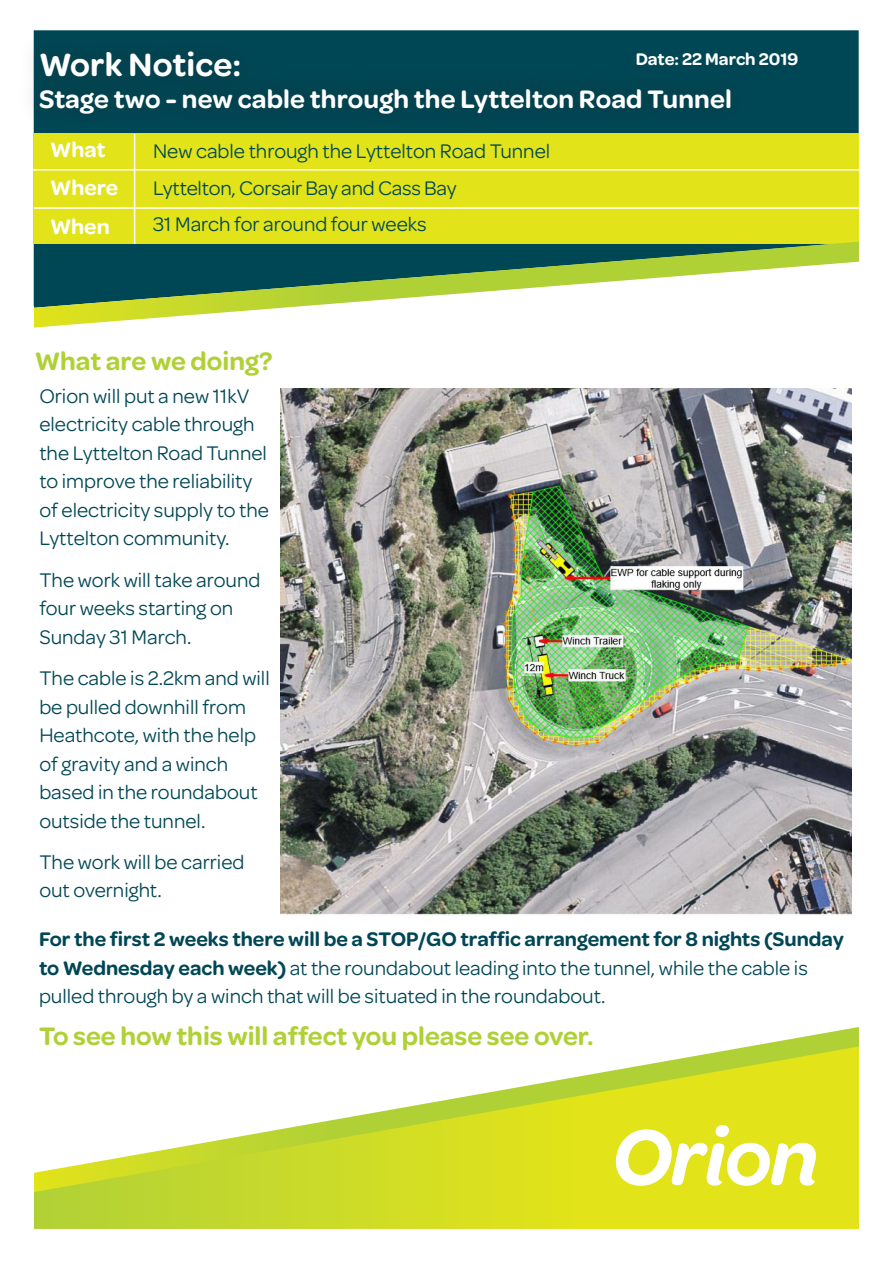
<style>
.page{position:relative;width:893px;height:1263px;background:#fff}
.page>*{position:absolute;margin:0;border:0;box-sizing:border-box;transform-origin:0 0}
.intro_para{font:600 34.5px "Omnes";letter-spacing:.005em;color:#fff}
.t1{font:600 27px "Omnes";color:#b0d136}
.intro_para-2{font:600 27px "Omnes";letter-spacing:.005em;color:#fff}
.t2{font:600 22.5px "Omnes";letter-spacing:-.005em;color:#fff}
.t3{font:21px/28.5px "Omnes";color:#004755}
.t4{font:600 18px "Omnes";color:#fff}
.s1{font-weight:600}
</style>
<div class="page">
<div style="left:753px;top:30px;width:106px;height:104px;background:#004755"></div>
<svg style="left:34px;top:1192px;width:825px;height:37px;background:#d1dd23"></svg>
<div style="left:17px;top:30px;width:736px;height:106px;background:#004653"></div>
<div style="left:34px;top:134px;width:825px;height:110px;background:#e2e318"></div>
<hr style="left:134px;top:134px;width:1px;height:110px;background:#fff">
<hr style="left:23px;top:169px;width:836px;height:2px;background:#fff">
<hr style="left:34px;top:207px;width:825px;height:2px;background:#fff">
<svg style="left:33px;top:241px;width:826px;height:87px"></svg>
<div style="left:6px;top:306px;width:28px;height:30px;background:#fff"></div>
<svg style="left:34px;top:1027px;width:825px;height:165px"></svg>
<img style="left:281px;top:388px;width:570px;height:528px">
<p class="intro_para" style="left:39px;top:40px;width:204px">Work Notice:</p>
<p class="intro_para-2" style="left:39px;top:79px;width:694px">Stage two - new cable through the Lyttelton Road Tunnel</p>
<p class="t2" style="left:50px;top:133px;width:57px">What</p>
<p class="t4" style="left:636px;top:46px;width:164px">Date: 22 March 2019</p>
<p class="t3" style="left:153px;top:136px;width:399px">New cable through the Lyttelton Road Tunnel</p>
<p class="t2" style="left:50px;top:171px;width:70px">Where</p>
<p class="t3" style="left:153px;top:173px;width:305px">Lyttelton, Corsair Bay and Cass Bay</p>
<p class="t2" style="left:50px;top:210px;width:61px">When</p>
<p class="t3" style="left:153px;top:209px;width:275px">31 March for around four weeks</p>
<p class="t1" style="left:35px;top:341px;width:239px">What are we doing?</p>
<p class="t3" style="left:39px;top:380px;width:231px">Orion will put a new 11kV electricity cable through the Lyttelton Road Tunnel to improve the reliability of electricity supply to the<br>Lyttelton community.</p>
<p class="t3" style="left:39px;top:564px;width:223px">The work will take around four weeks starting on<br>Sunday 31 March.</p>
<p class="t3" style="left:39px;top:662px;width:232px">The cable is 2.2km and will be pulled downhill from<br>Heathcote, with the help of gravity and a winch based in the roundabout outside the tunnel.</p>
<p class="t3" style="left:39px;top:846px;width:207px">The work will be carried out overnight.</p>
<p class="t3" style="left:39px;top:924px;width:806px"><span class="s1">For the first 2 weeks there will be a STOP/GO traffic arrangement for 8 nights (Sunday to Wednesday each week)</span> at the roundabout leading into the tunnel, while the cable is pulled through by a winch that will be situated in the roundabout.</p>
<p class="t1" style="left:39px;top:1016px;width:556px">To see how this will affect you please see over.</p>
</div>
